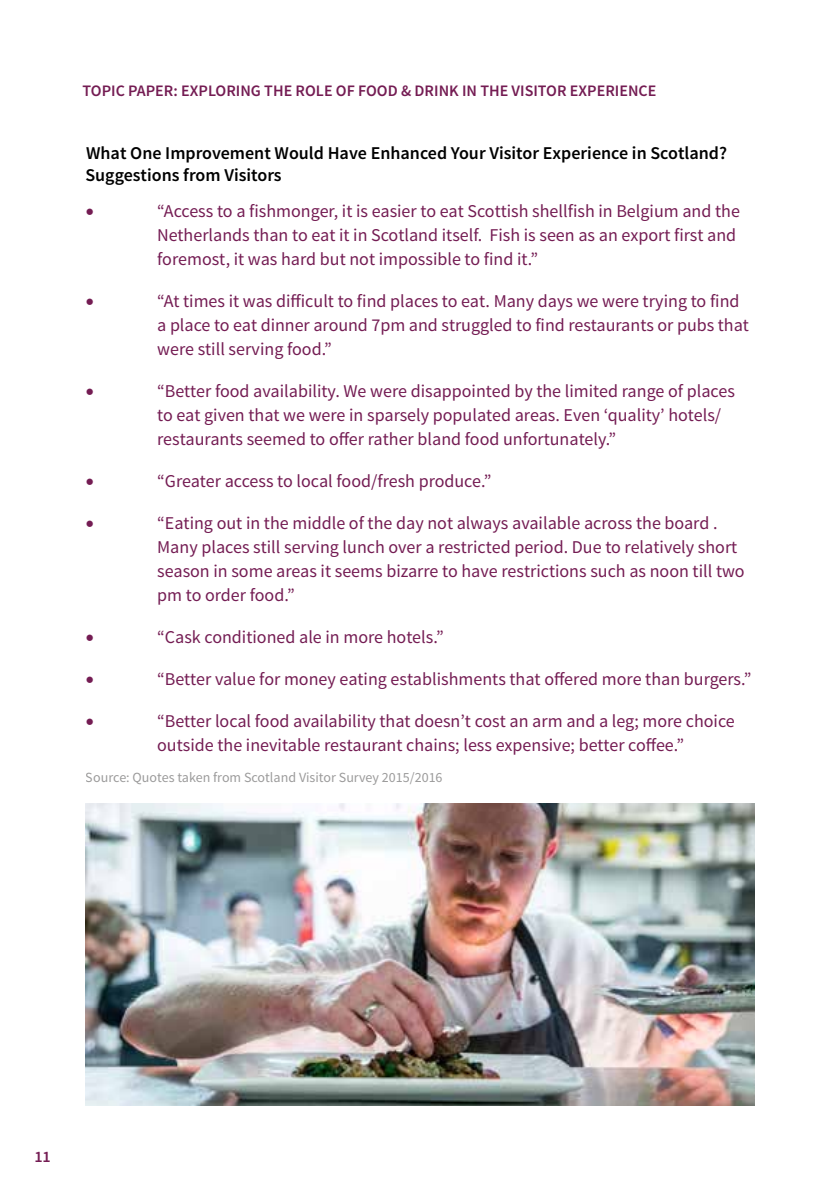
<style>
.page{position:relative;width:840px;height:1191px;background:#fff}
.page>*{position:absolute;margin:0;border:0;box-sizing:border-box;transform-origin:0 0}
.t1{font:24px "Minion Pro";color:#741c53}
.t2{font:18px/24px "Source Sans Pro";color:#741c53}
.t3{font:600 18px/21.6px "Source Sans Pro";color:#000}
.t4{font:600 16px "Source Sans Pro";color:#741c53}
.t5{font:14px "Source Sans Pro";color:#706f6f}
</style>
<div class="page">
<img style="left:85px;top:803px;width:669px;height:303px">
<p class="t4" style="left:83px;top:80px;width:575px">TOPIC PAPER: EXPLORING THE ROLE OF FOOD &amp; DRINK IN THE VISITOR EXPERIENCE</p>
<p class="t3" style="left:85px;top:143px;width:642px">What One Improvement Would Have Enhanced Your Visitor Experience in Scotland?<br>Suggestions from Visitors</p>
<h1 class="t1" style="left:85px;top:194px;width:11px">•</h1>
<p class="t2" style="left:157px;top:200px;width:584px">“Access to a fishmonger, it is easier to eat Scottish shellfish in Belgium and the<br>Netherlands than to eat it in Scotland itself. Fish is seen as an export first and foremost, it was hard but not impossible to find it.”</p>
<h1 class="t1" style="left:85px;top:283px;width:11px">•</h1>
<p class="t2" style="left:157px;top:290px;width:593px">“At times it was difficult to find places to eat. Many days we were trying to find a place to eat dinner around 7pm and struggled to find restaurants or pubs that were still serving food.”</p>
<h1 class="t1" style="left:85px;top:373px;width:11px">•</h1>
<p class="t2" style="left:157px;top:379px;width:579px">“Better food availability. We were disappointed by the limited range of places to eat given that we were in sparsely populated areas. Even ‘quality’ hotels/ restaurants seemed to offer rather bland food unfortunately.”</p>
<h1 class="t1" style="left:85px;top:463px;width:11px">•</h1>
<p class="t2" style="left:157px;top:469px;width:335px">“Greater access to local food/fresh produce.”</p>
<h1 class="t1" style="left:85px;top:505px;width:11px">•</h1>
<p class="t2" style="left:157px;top:511px;width:588px">“Eating out in the middle of the day not always available across the board .<br>Many places still serving lunch over a restricted period. Due to relatively short season in some areas it seems bizarre to have restrictions such as noon till two pm to order food.”</p>
<h1 class="t1" style="left:85px;top:619px;width:11px">•</h1>
<p class="t2" style="left:157px;top:625px;width:288px">“Cask conditioned ale in more hotels.”</p>
<h1 class="t1" style="left:85px;top:661px;width:11px">•</h1>
<p class="t2" style="left:157px;top:667px;width:595px">“Better value for money eating establishments that offered more than burgers.”</p>
<h1 class="t1" style="left:85px;top:703px;width:11px">•</h1>
<p class="t2" style="left:157px;top:709px;width:578px">“Better local food availability that doesn’t cost an arm and a leg; more choice outside the inevitable restaurant chains; less expensive; better coffee.”</p>
<p class="t5" style="left:86px;top:768px;width:358px">Source: Quotes taken from Scotland Visitor Survey 2015/2016</p>
<p class="t4" style="left:34px;top:1146px;width:18px">11</p>
</div>
